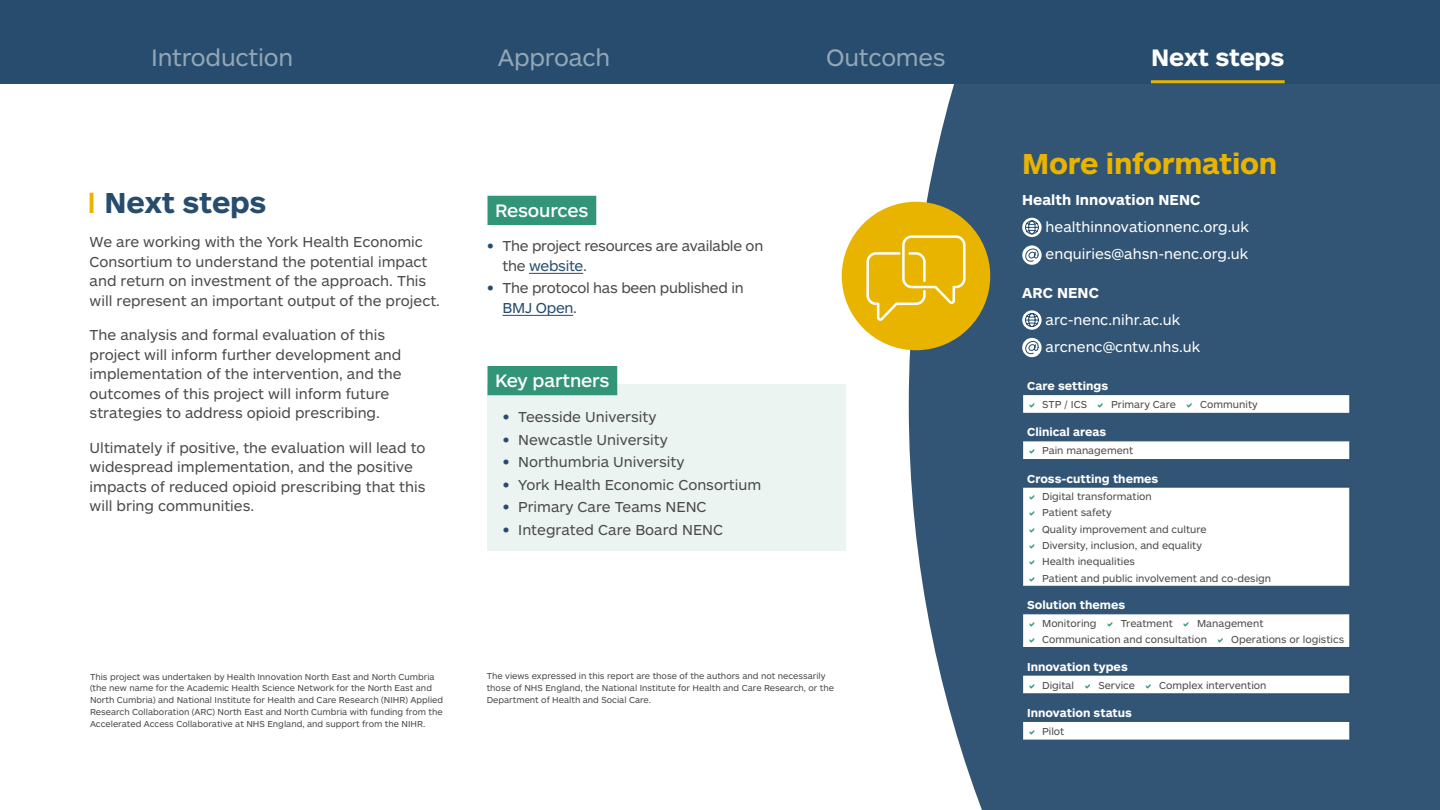
<style>
.page{position:relative;width:1440px;height:810px;background:#fff}
.page>*{position:absolute;margin:0;border:0;box-sizing:border-box;transform-origin:0 0}
.t1{font:700 30px "ARS Maquette Pro";letter-spacing:-.01em;color:#e9b400}
.t2{font:700 30px "ARS Maquette Pro";letter-spacing:-.01em;color:#274c6e}
.t3{font:24.75px "ARS Maquette Pro";letter-spacing:-.01em;color:#93a6b6}
.t4{font:700 24.75px "ARS Maquette Pro";letter-spacing:-.01em;color:#fff}
.t5{font:500 18.75px "ARS Maquette Pro";letter-spacing:-.01em;color:#fff}
.t6{font:15px/19.5px "ARS Maquette Pro";color:#4a4a49}
.t7{font:15px/27px "ARS Maquette Pro";color:#fff}
.t8{font:15px/19.5px "ARS Maquette Pro";letter-spacing:-.02em;color:#4a4a49}
.t9{font:700 15px "ARS Maquette Pro";color:#fff}
.t10{font:700 12px "ARS Maquette Pro";color:#fff}
.t11{font:10.5px/16.4px "ARS Maquette Pro";color:#4a4a49}
.t12{font:9px/12px "ARS Maquette Pro";color:#4a4a49}
.s1{font-weight:700;color:#274c6e}
.s2{color:#274c6e}
</style>
<div class="page">
<div style="left:909px;top:83px;width:531px;height:727px;background:#325575"></div>
<svg style="left:1023px;top:395px;width:327px;height:345px"></svg>
<hr style="left:1022px;top:394px;width:328px;height:1px;background:#274c6e">
<svg style="left:1022px;top:395px;width:1px;height:18px"></svg>
<svg style="left:1349px;top:395px;width:1px;height:18px"></svg>
<hr style="left:1022px;top:413px;width:328px;height:1px;background:#274c6e">
<hr style="left:1022px;top:440px;width:328px;height:1px;background:#274c6e">
<svg style="left:1022px;top:441px;width:1px;height:18px"></svg>
<svg style="left:1349px;top:441px;width:1px;height:18px"></svg>
<hr style="left:1022px;top:459px;width:328px;height:1px;background:#274c6e">
<hr style="left:1022px;top:487px;width:328px;height:1px;background:#274c6e">
<hr style="left:1022px;top:488px;width:1px;height:98px;background:#274c6e">
<hr style="left:1349px;top:488px;width:1px;height:98px;background:#274c6e">
<hr style="left:1022px;top:586px;width:328px;height:1px;background:#274c6e">
<hr style="left:1022px;top:613px;width:328px;height:1px;background:#274c6e">
<hr style="left:1022px;top:614px;width:1px;height:33px;background:#274c6e">
<hr style="left:1349px;top:614px;width:1px;height:33px;background:#274c6e">
<hr style="left:1022px;top:647px;width:328px;height:1px;background:#274c6e">
<hr style="left:1022px;top:675px;width:328px;height:1px;background:#274c6e">
<svg style="left:1022px;top:675px;width:1px;height:18px"></svg>
<svg style="left:1349px;top:675px;width:1px;height:18px"></svg>
<hr style="left:1022px;top:693px;width:328px;height:1px;background:#274c6e">
<hr style="left:1022px;top:721px;width:328px;height:1px;background:#274c6e">
<svg style="left:1022px;top:722px;width:1px;height:18px"></svg>
<svg style="left:1349px;top:722px;width:1px;height:18px"></svg>
<hr style="left:1022px;top:740px;width:328px;height:1px;background:#274c6e">
<div style="left:488px;top:196px;width:108px;height:29px;background:#339578"></div>
<hr style="left:529px;top:273px;width:54px;height:1px;background:#274c6e">
<hr style="left:502px;top:315px;width:71px;height:1px;background:#274c6e">
<svg style="left:90px;top:193px;width:4px;height:20px"></svg>
<div style="left:488px;top:384px;width:358px;height:166px;background:#ebf4f1"></div>
<div style="left:488px;top:366px;width:129px;height:29px;background:#339578"></div>
<div style="left:842px;top:202px;width:148px;height:148px;background:#e9b400;border-radius:50%"></div>
<svg style="left:866px;top:235px;width:100px;height:86px"></svg>
<svg style="left:1022px;top:218px;width:20px;height:19px"></svg>
<svg style="left:1025px;top:220px;width:14px;height:15px"></svg>
<svg style="left:1022px;top:245px;width:20px;height:20px"></svg>
<svg style="left:1025px;top:248px;width:14px;height:14px"></svg>
<svg style="left:1022px;top:310px;width:20px;height:20px"></svg>
<svg style="left:1025px;top:313px;width:14px;height:14px"></svg>
<svg style="left:1022px;top:338px;width:20px;height:19px"></svg>
<svg style="left:1025px;top:341px;width:14px;height:13px"></svg>
<div style="left:0;top:0;width:1440px;height:83px;background:#274c6e"></div>
<hr style="left:1151px;top:80px;width:134px;height:3px;background:#e9b400">
<svg style="left:1030px;top:403px;width:4px;height:5px"></svg>
<svg style="left:1098px;top:403px;width:5px;height:5px"></svg>
<svg style="left:1187px;top:403px;width:5px;height:5px"></svg>
<svg style="left:1030px;top:449px;width:4px;height:5px"></svg>
<svg style="left:1030px;top:495px;width:4px;height:5px"></svg>
<svg style="left:1030px;top:511px;width:4px;height:5px"></svg>
<svg style="left:1030px;top:527px;width:4px;height:5px"></svg>
<svg style="left:1030px;top:544px;width:4px;height:5px"></svg>
<svg style="left:1030px;top:560px;width:4px;height:5px"></svg>
<svg style="left:1030px;top:576px;width:4px;height:5px"></svg>
<svg style="left:1030px;top:621px;width:4px;height:5px"></svg>
<svg style="left:1108px;top:621px;width:4px;height:5px"></svg>
<svg style="left:1184px;top:621px;width:5px;height:5px"></svg>
<svg style="left:1030px;top:638px;width:4px;height:5px"></svg>
<svg style="left:1218px;top:638px;width:5px;height:5px"></svg>
<svg style="left:1030px;top:683px;width:4px;height:5px"></svg>
<svg style="left:1085px;top:683px;width:5px;height:5px"></svg>
<svg style="left:1146px;top:683px;width:5px;height:5px"></svg>
<svg style="left:1030px;top:730px;width:4px;height:5px"></svg>
<h2 class="t3" style="left:151px;top:41px;width:144px">Introduction</h2>
<h2 class="t3" style="left:498px;top:41px;width:114px">Approach</h2>
<h2 class="t3" style="left:826px;top:41px;width:121px">Outcomes</h2>
<h2 class="t4" style="left:1151px;top:41px;width:135px">Next steps</h2>
<h1 class="t2" style="left:105px;top:183px;width:163px">Next steps</h1>
<p class="t6" style="left:90px;top:232px;width:352px">We are working with the York Health Economic Consortium to understand the potential impact and return on investment of the approach. This will represent an important output of the project.</p>
<p class="t6" style="left:90px;top:325px;width:313px">The analysis and formal evaluation of this project will inform further development and implementation of the intervention, and the outcomes of this project will inform future strategies to address opioid prescribing.</p>
<p class="t6" style="left:90px;top:437px;width:338px">Ultimately if positive, the evaluation will lead to widespread implementation, and the positive impacts of reduced opioid prescribing that this will bring communities.</p>
<p class="t5" style="left:495px;top:198px;width:95px">Resources</p>
<p class="t8" style="left:502px;top:236px;width:262px;text-indent:-15px"><span class="s1">•</span> The project resources are available on the <span class="s2">website</span>.</p>
<p class="t8" style="left:502px;top:278px;width:243px;text-indent:-15px"><span class="s1">•</span> The protocol has been published in<br><span class="s2">BMJ Open</span>.</p>
<p class="t5" style="left:495px;top:368px;width:116px">Key partners</p>
<p class="t6" style="left:503px;top:407px;width:155px"><span class="s1">•</span> Teesside University</p>
<p class="t6" style="left:503px;top:429px;width:166px"><span class="s1">•</span> Newcastle University</p>
<p class="t6" style="left:503px;top:452px;width:183px"><span class="s1">•</span> Northumbria University</p>
<p class="t6" style="left:503px;top:474px;width:260px"><span class="s1">•</span> York Health Economic Consortium</p>
<p class="t6" style="left:503px;top:497px;width:205px"><span class="s1">•</span> Primary Care Teams NENC</p>
<p class="t6" style="left:503px;top:519px;width:222px"><span class="s1">•</span> Integrated Care Board NENC</p>
<p class="t12" style="left:90px;top:670px;width:355px">This project was undertaken by Health Innovation North East and North Cumbria (the new name for the Academic Health Science Network for the North East and North Cumbria) and National Institute for Health and Care Research (NIHR) Applied Research Collaboration (ARC) North East and North Cumbria with funding from the Accelerated Access Collaborative at NHS England, and support from the NIHR.</p>
<p class="t12" style="left:487px;top:670px;width:349px">The views expressed in this report are those of the authors and not necessarily those of NHS England, the National Institute for Health and Care Research, or the<br>Department of Health and Social Care.</p>
<h1 class="t1" style="left:1022px;top:144px;width:257px">More information</h1>
<p class="t9" style="left:1022px;top:190px;width:180px">Health Innovation NENC</p>
<p class="t7" style="left:1046px;top:212px;width:205px">healthinnovationnenc.org.uk enquiries@ahsn-nenc.org.uk</p>
<p class="t9" style="left:1022px;top:283px;width:78px">ARC NENC</p>
<p class="t7" style="left:1046px;top:305px;width:156px">arc-nenc.nihr.ac.uk arcnenc@cntw.nhs.uk</p>
<p class="t10" style="left:1027px;top:378px;width:82px">Care settings</p>
<p class="t11" style="left:1042px;top:396px;width:46px">STP / ICS</p>
<p class="t11" style="left:1111px;top:396px;width:66px">Primary Care</p>
<p class="t11" style="left:1200px;top:396px;width:59px">Community</p>
<p class="t10" style="left:1027px;top:424px;width:81px">Clinical areas</p>
<p class="t11" style="left:1042px;top:442px;width:93px">Pain management</p>
<p class="t10" style="left:1027px;top:471px;width:133px">Cross-cutting themes</p>
<p class="t11" style="left:1042px;top:488px;width:231px">Digital transformation<br>Patient safety<br>Quality improvement and culture<br>Diversity, inclusion, and equality<br>Health inequalities<br>Patient and public involvement and co-design</p>
<p class="t10" style="left:1027px;top:597px;width:100px">Solution themes</p>
<p class="t11" style="left:1042px;top:614px;width:56px">Monitoring</p>
<p class="t11" style="left:1121px;top:614px;width:54px">Treatment</p>
<p class="t11" style="left:1042px;top:614px;width:223px;text-indent:155px">Management<br>Communication and consultation</p>
<p class="t11" style="left:1231px;top:631px;width:114px">Operations or logistics</p>
<p class="t10" style="left:1027px;top:659px;width:102px">Innovation types</p>
<p class="t11" style="left:1042px;top:676px;width:34px">Digital</p>
<p class="t11" style="left:1098px;top:676px;width:38px">Service</p>
<p class="t11" style="left:1159px;top:676px;width:109px">Complex intervention</p>
<p class="t10" style="left:1027px;top:705px;width:106px">Innovation status</p>
<p class="t11" style="left:1042px;top:723px;width:24px">Pilot</p>
</div>
